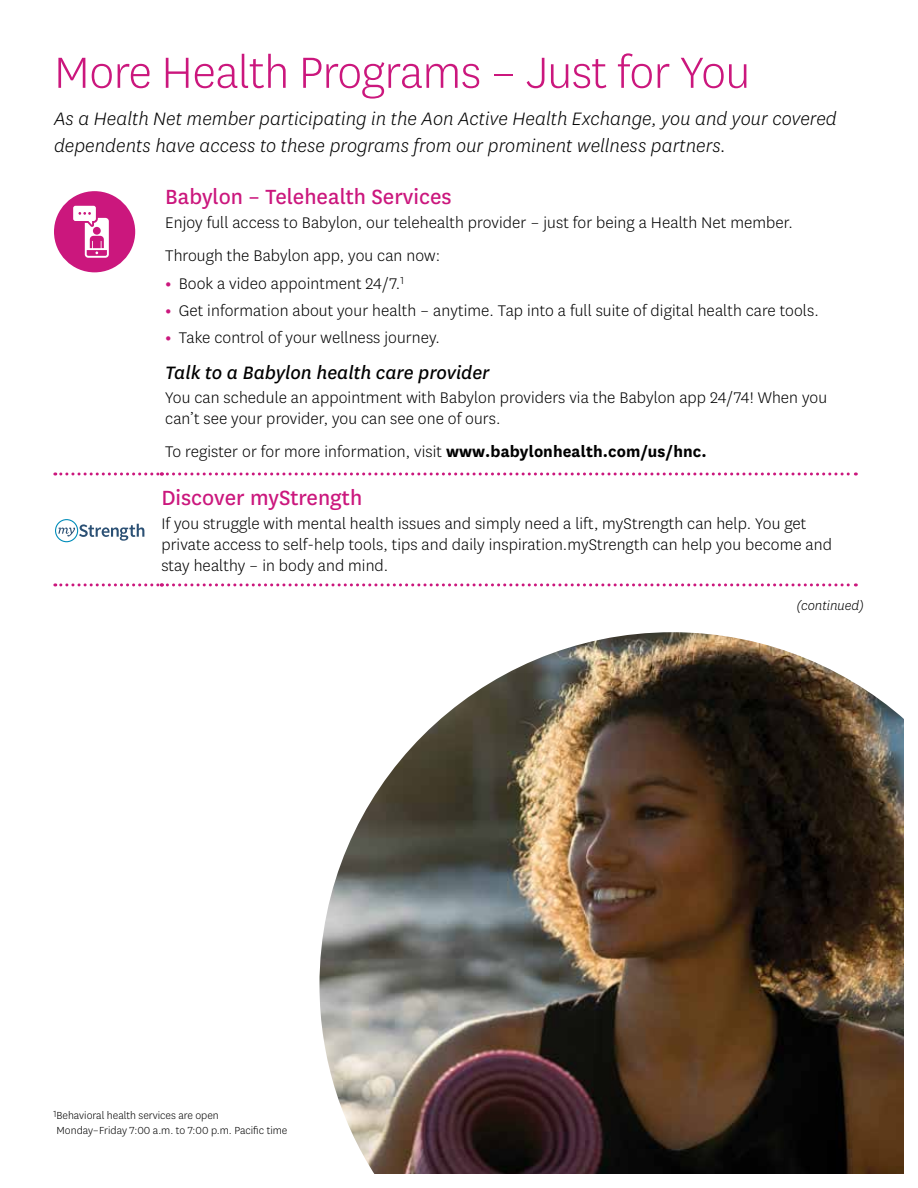
<style>
.page{position:relative;width:918px;height:1188px;background:#fff}
.page>*{position:absolute;margin:0;border:0;box-sizing:border-box;transform-origin:0 0}
.t1{font:300 51px "Centene Sans";letter-spacing:-.01em;color:#cb177d}
.t2{font:24px "Centene Sans";color:#cb177d}
.t3{font:italic 300 21px/27px "Centene Sans";letter-spacing:.005em;color:#000}
.t4{font:italic 21px "Centene Sans";color:#000}
.t5{font:300 18px/21px "Centene Sans";letter-spacing:.005em;color:#000}
.t6{font:italic 300 15px "Centene Sans";color:#000}
.t7{font:300 12px/15px "Centene Sans";color:#000}
.s1{font-weight:700;color:#cb177d}
.s2{font-weight:700}
</style>
<div class="page">
<svg style="left:55px;top:583px;width:801px;height:3px"></svg>
<svg style="left:55px;top:472px;width:801px;height:4px"></svg>
<div style="left:54px;top:191px;width:81px;height:81px;background:#cb177d;border-radius:50%"></div>
<svg style="left:73px;top:206px;width:36px;height:52px"></svg>
<svg style="left:55px;top:519px;width:89px;height:23px"></svg>
<img style="left:320px;top:632px;width:584px;height:542px">
<h2 class="t1" style="left:54px;top:41px;width:698px">More Health Programs – Just for You</h2>
<p class="t3" style="left:54px;top:105px;width:784px">As a Health Net member participating in the Aon Active Health Exchange, you and your covered dependents have access to these programs from our prominent wellness partners.</p>
<h3 class="t2" style="left:165px;top:181px;width:288px">Babylon – Telehealth Services</h3>
<p class="t5" style="left:165px;top:212px;width:629px">Enjoy full access to Babylon, our telehealth provider – just for being a Health Net member.</p>
<p class="t5" style="left:165px;top:245px;width:276px">Through the Babylon app, you can now:</p>
<p class="t5" style="left:165px;top:272px;width:240px"><span class="s1">•</span> Book a video appointment 24/7.<sup>1</sup></p>
<p class="t5" style="left:165px;top:299px;width:655px"><span class="s1">•</span> Get information about your health – anytime. Tap into a full suite of digital health care tools.</p>
<p class="t5" style="left:165px;top:326px;width:276px"><span class="s1">•</span> Take control of your wellness journey.</p>
<h4 class="t4" style="left:165px;top:359px;width:326px">Talk to a Babylon health care provider</h4>
<p class="t5" style="left:165px;top:386px;width:663px">You can schedule an appointment with Babylon providers via the Babylon app 24/74! When you can’t see your provider, you can see one of ours.</p>
<p class="t5" style="left:165px;top:440px;width:543px">To register or for more information, visit <span class="s2">www.babylonhealth.com/us/hnc.</span></p>
<h3 class="t2" style="left:161px;top:482px;width:202px">Discover myStrength</h3>
<p class="t5" style="left:161px;top:513px;width:672px">If you struggle with mental health issues and simply need a lift, myStrength can help. You get private access to self-help tools, tips and daily inspiration.myStrength can help you become and stay healthy – in body and mind.</p>
<p class="t6" style="left:796px;top:596px;width:69px">(continued)</p>
<p class="t7" style="left:53px;top:1107px;width:236px"><sup>1</sup>Behavioral health services are open<br>Monday–Friday 7:00 a.m. to 7:00 p.m. Pacific time</p>
</div>
